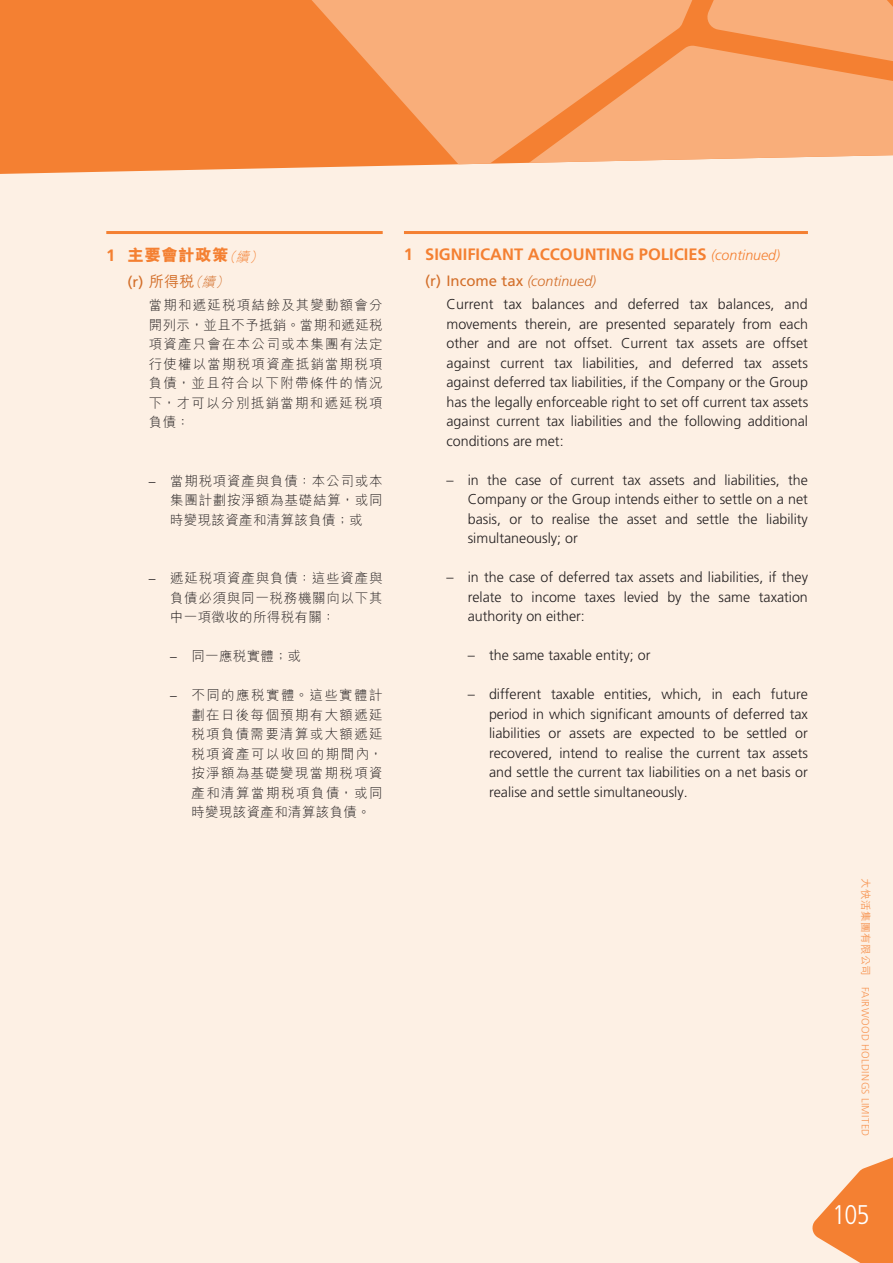
<style>
.page{position:relative;width:893px;height:1263px;background:#fdf0e4}
.page>*{position:absolute;margin:0;border:0;box-sizing:border-box;transform-origin:0 0}
.t1{font:300 condensed 27px "Frutiger LT Std";color:#fff}
.t2{font:700 16.5px "Frutiger LT Std";color:#f48032}
.t3{font:800 16.5px "M Hei HK";letter-spacing:.025em;color:#f48032}
.t4{font:15px "Frutiger LT Std";color:#d36f2a}
.t5{font:300 14.25px/19.5px "Frutiger LT Std";color:#231f20;text-align:justify}
.t6{font:300 13.5px/19.5px "M Hei HK";letter-spacing:.06em;color:#231f20;text-align:justify}
.t7{font:300 10.5px "Frutiger LT Std";letter-spacing:.035em;color:#f79756}
.s1{font-family:"Frutiger LT Std";font-weight:700}
.s2{font-weight:300;font-style:italic;font-size:13.5px}
.s3{font-family:"M Hei HK";font-weight:500}
.s4{font-family:"M Hei HK";font-weight:300;font-style:italic;font-size:13.5px}
.s5{font-family:"Frutiger LT Std"}
.s6{font-weight:300;font-style:italic;font-size:14.25px}
</style>
<div class="page">
<div style="left:0;top:0;width:705px;height:174px;background:#f48032"></div>
<svg style="left:284px;top:0;width:418px;height:174px;background:#f79e61"></svg>
<svg style="left:495px;top:45px;width:398px;height:129px;background:#f8b17f"></svg>
<svg style="left:705px;top:0;width:188px;height:67px;background:#f7a166"></svg>
<svg style="left:812px;top:1157px;width:81px;height:106px"></svg>
<hr style="left:106px;top:231px;width:277px;height:3px;background:#f48032">
<hr style="left:404px;top:231px;width:404px;height:3px;background:#f48032">
<p class="t3" style="left:106px;top:247px;width:161px"><span class="s1">1</span> 主要會計政策<span class="s2">（續）</span></p>
<p class="t4" style="left:128px;top:273px;width:106px">(r) <span class="s3">所得稅</span><span class="s4">（續）</span></p>
<p class="t6" style="left:149px;top:295px;width:235px">當期和遞延稅項結餘及其變動額會分開列示，並且不予抵銷。當期和遞延稅項資產只會在本公司或本集團有法定行使權以當期稅項資產抵銷當期稅項負債，並且符合以下附帶條件的情況下，才可以分別抵銷當期和遞延稅項負債：</p>
<p class="t6" style="left:170px;top:471px;width:214px;text-indent:-21px"><span class="s5">–</span> 當期稅項資產與負債：本公司或本集團計劃按淨額為基礎結算，或同時變現該資產和清算該負債；或</p>
<p class="t6" style="left:170px;top:568px;width:214px;text-indent:-21px"><span class="s5">–</span> 遞延稅項資產與負債：這些資產與負債必須與同一稅務機關向以下其中一項徵收的所得稅有關：</p>
<p class="t6" style="left:170px;top:646px;width:132px"><span class="s5">–</span> 同一應稅實體；或</p>
<p class="t6" style="left:191px;top:685px;width:193px;text-indent:-21px"><span class="s5">–</span> 不同的應稅實體。這些實體計劃在日後每個預期有大額遞延稅項負債需要清算或大額遞延稅項資產可以收回的期間內，按淨額為基礎變現當期稅項資產和清算當期稅項負債，或同時變現該資產和清算該負債。</p>
<p class="t2" style="left:404px;top:245px;width:378px">1 SIGNIFICANT ACCOUNTING POLICIES <span class="s6">(continued)</span></p>
<p class="t4" style="left:425px;top:272px;width:173px">(r) Income tax <span class="s6">(continued)</span></p>
<p class="t5" style="left:446px;top:295px;width:363px">Current tax balances and deferred tax balances, and movements therein, are presented separately from each other and are not offset. Current tax assets are offset against current tax liabilities, and deferred tax assets against deferred tax liabilities, if the Company or the Group has the legally enforceable right to set off current tax assets against current tax liabilities and the following additional conditions are met:</p>
<p class="t5" style="left:468px;top:470px;width:342px;text-indent:-21px">– in the case of current tax assets and liabilities, the Company or the Group intends either to settle on a net basis, or to realise the asset and settle the liability simultaneously; or</p>
<p class="t5" style="left:468px;top:568px;width:342px;text-indent:-21px">– in the case of deferred tax assets and liabilities, if they relate to income taxes levied by the same taxation authority on either:</p>
<p class="t5" style="left:468px;top:646px;width:184px">– the same taxable entity; or</p>
<p class="t5" style="left:489px;top:685px;width:320px;text-indent:-21px">– different taxable entities, which, in each future period in which significant amounts of deferred tax liabilities or assets are expected to be settled or recovered, intend to realise the current tax assets and settle the current tax liabilities on a net basis or realise and settle simultaneously.</p>
<p class="t7" style="left:871px;top:878px;width:259px;rotate:90deg"><span class="s3">大快活集團有限公司</span> FAIRWOOD HOLDINGS LIMITED</p>
<h1 class="t1" style="left:832px;top:1199px;width:39px">105</h1>
</div>
